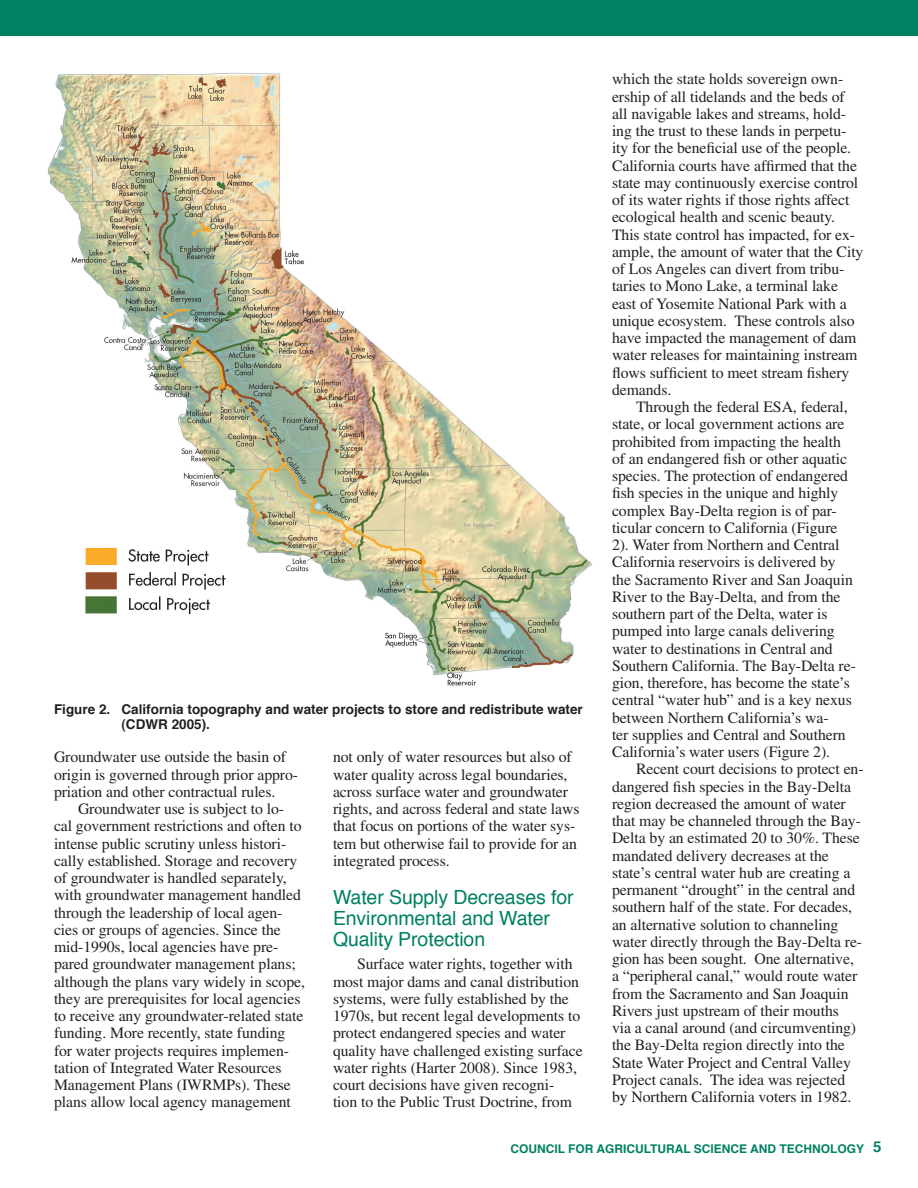
<style>
.page{position:relative;width:918px;height:1188px;background:#fff}
.page>*{position:absolute;margin:0;border:0;box-sizing:border-box;transform-origin:0 0}
.Inside_Level_2_Headi{font:19.5px/21px "Helvetica";letter-spacing:-.005em;color:#008164}
.Body{font:15.75px/17.2px "Times";letter-spacing:-.005em;color:#231f20}
.Table_head{font:700 13.5px/15px "Helvetica";color:#231f20}
.t1{font:700 12px "Helvetica";color:#008164}
.s1{font-size:15px}
</style>
<div class="page">
<div style="left:0;top:0;width:918px;height:36px;background:#008164"></div>
<img style="left:47px;top:72px;width:545px;height:614px">
<p class="Table_head" style="left:122px;top:702px;width:463px;text-indent:-68px">Figure 2. California topography and water projects to store and redistribute water (CDWR 2005).</p>
<p class="Body" style="left:54px;top:748px;width:246px">Groundwater use outside the basin of origin is governed through prior appro&shy;priation and other contractual rules.</p>
<p class="Body" style="left:54px;top:800px;width:253px;text-indent:24px">Groundwater use is subject to lo&shy;cal government restrictions and often to intense public scrutiny unless histori&shy;cally established. Storage and recovery of groundwater is handled separately, with groundwater management handled through the leadership of local agen&shy;cies or groups of agencies. Since the mid-1990s, local agencies have pre&shy;pared groundwater management plans; although the plans vary widely in scope, they are prerequisites for local agencies to receive any groundwater-related state funding. More recently, state funding for water projects requires implemen&shy;tation of Integrated Water Resources Management Plans (IWRMPs). These plans allow local agency management</p>
<p class="Body" style="left:333px;top:748px;width:248px">not only of water resources but also of water quality across legal boundaries, across surface water and groundwater rights, and across federal and state laws that focus on portions of the water sys&shy;tem but otherwise fail to provide for an integrated process.</p>
<p class="Inside_Level_2_Headi" style="left:333px;top:887px;width:242px">Water Supply Decreases for<br>Environmental and Water<br>Quality Protection</p>
<p class="Body" style="left:333px;top:955px;width:251px;text-indent:24px">Surface water rights, together with most major dams and canal distribution systems, were fully established by the 1970s, but recent legal developments to protect endangered species and water quality have challenged existing surface water rights (Harter 2008). Since 1983, court decisions have given recogni-<br>tion to the Public Trust Doctrine, from</p>
<p class="Body" style="left:612px;top:70px;width:253px">which the state holds sovereign own&shy;ership of all tidelands and the beds of all navigable lakes and streams, hold&shy;ing the trust to these lands in perpetu&shy;ity for the beneficial use of the people.<br>California courts have affirmed that the state may continuously exercise control of its water rights if those rights affect ecological health and scenic beauty.<br>This state control has impacted, for ex&shy;ample, the amount of water that the City of Los Angeles can divert from tribu&shy;taries to Mono Lake, a terminal lake east of Yosemite National Park with a unique ecosystem. These controls also have impacted the management of dam water releases for maintaining instream flows sufficient to meet stream fishery demands.</p>
<p class="Body" style="left:612px;top:398px;width:245px;text-indent:24px">Through the federal ESA, federal, state, or local government actions are prohibited from impacting the health of an endangered fish or other aquatic species. The protection of endangered fish species in the unique and highly complex Bay-Delta region is of par&shy;ticular concern to California (Figure 2). Water from Northern and Central California reservoirs is delivered by the Sacramento River and San Joaquin River to the Bay-Delta, and from the southern part of the Delta, water is pumped into large canals delivering water to destinations in Central and Southern California. The Bay-Delta re&shy;gion, therefore, has become the state’s central “water hub” and is a key nexus between Northern California’s wa-<br>ter supplies and Central and Southern California’s water users (Figure 2).</p>
<p class="Body" style="left:612px;top:760px;width:253px;text-indent:24px">Recent court decisions to protect en&shy;dangered fish species in the Bay-Delta region decreased the amount of water that may be channeled through the Bay-Delta by an estimated 20 to 30%. These mandated delivery decreases at the state’s central water hub are creating a permanent “drought” in the central and southern half of the state. For decades, an alternative solution to channeling water directly through the Bay-Delta re&shy;gion has been sought. One alternative, a “peripheral canal,” would route water from the Sacramento and San Joaquin Rivers just upstream of their mouths<br>via a canal around (and circumventing) the Bay-Delta region directly into the State Water Project and Central Valley Project canals. The idea was rejected by Northern California voters in 1982.</p>
<p class="t1" style="left:510px;top:1139px;width:372px">COUNCIL FOR AGRICULTURAL SCIENCE AND TECHNOLOGY <span class="s1">5</span></p>
</div>
